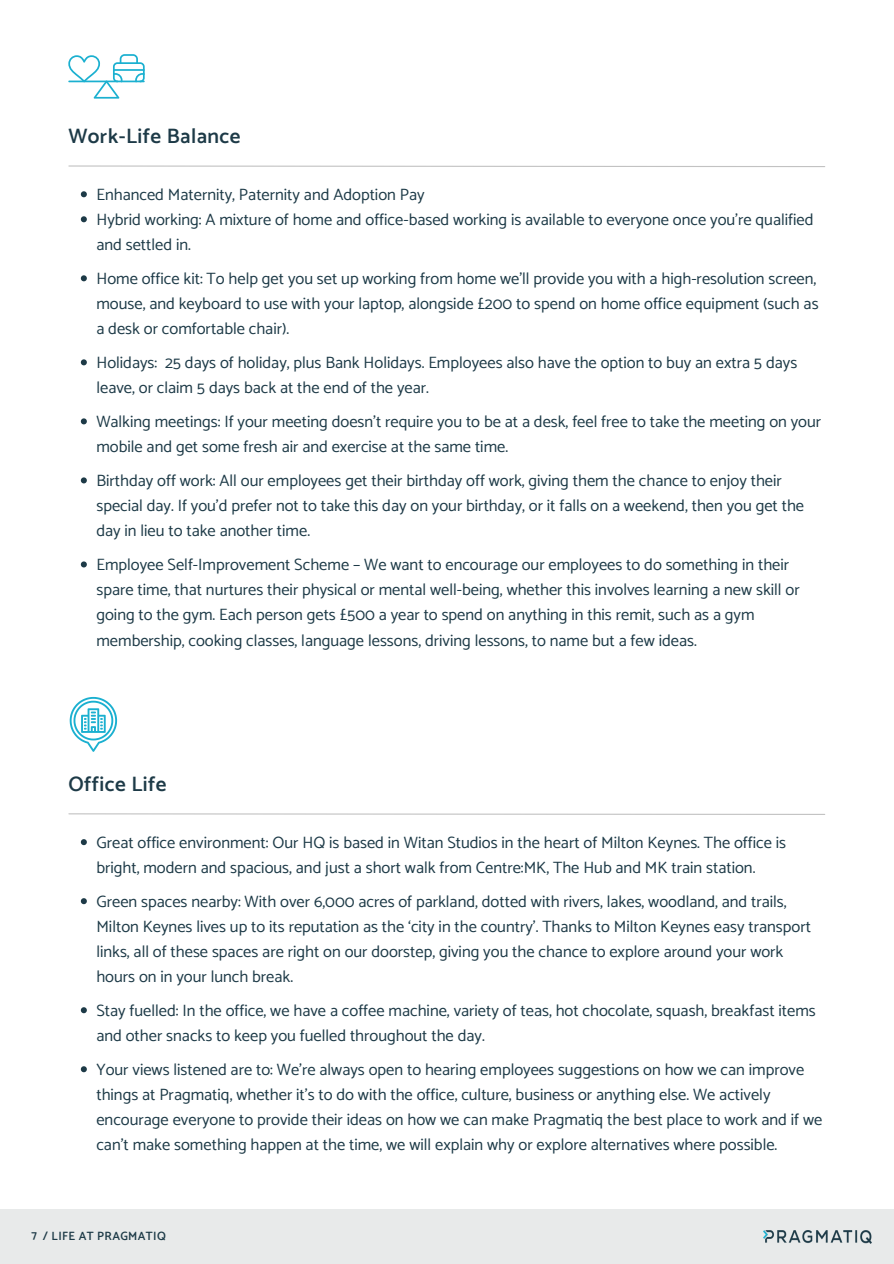
<style>
.page{position:relative;width:894px;height:1264px;background:#fff}
.page>*{position:absolute;margin:0;border:0;box-sizing:border-box;transform-origin:0 0}
.t1{font:600 21px "Catamaran";letter-spacing:.02em;color:#1d3a47}
.t2{font:16.5px/25px "Catamaran";color:#1d3a47}
.t3{font:600 12px "Catamaran";letter-spacing:.03em;color:#1d3a47}
</style>
<div class="page">
<svg style="left:68px;top:165px;width:757px;height:2px"></svg>
<svg style="left:68px;top:54px;width:77px;height:45px"></svg>
<svg style="left:68px;top:813px;width:757px;height:2px;background:#dcdcdc"></svg>
<svg style="left:70px;top:697px;width:47px;height:54px"></svg>
<svg style="left:81px;top:191px;width:6px;height:6px"></svg>
<svg style="left:81px;top:216px;width:6px;height:6px"></svg>
<svg style="left:81px;top:275px;width:6px;height:6px"></svg>
<svg style="left:81px;top:359px;width:6px;height:6px"></svg>
<svg style="left:81px;top:418px;width:6px;height:6px"></svg>
<svg style="left:81px;top:477px;width:6px;height:6px"></svg>
<svg style="left:81px;top:561px;width:6px;height:6px"></svg>
<svg style="left:81px;top:839px;width:6px;height:6px"></svg>
<svg style="left:81px;top:898px;width:6px;height:6px"></svg>
<svg style="left:81px;top:1007px;width:6px;height:6px"></svg>
<svg style="left:81px;top:1066px;width:6px;height:6px"></svg>
<div style="left:0;top:1209px;width:893px;height:54px;background:#e8eaea"></div>
<img style="left:763px;top:1230px;width:108px;height:13px">
<p class="t1" style="left:68px;top:123px;width:174px">Work-Life Balance</p>
<p class="t2" style="left:96px;top:182px;width:329px">Enhanced Maternity, Paternity and Adoption Pay</p>
<h1 class="t2" style="left:96px;top:207px;width:718px">Hybrid working: A mixture of home and office-based working is available to everyone once you’re qualified and settled in.</h1>
<p class="t2" style="left:96px;top:266px;width:723px">Home office kit: To help get you set up working from home we’ll provide you with a high-resolution screen, mouse, and keyboard to use with your laptop, alongside £200 to spend on home office equipment (such as a desk or comfortable chair).</p>
<p class="t2" style="left:96px;top:350px;width:702px">Holidays: 25 days of holiday, plus Bank Holidays. Employees also have the option to buy an extra 5 days leave, or claim 5 days back at the end of the year.</p>
<p class="t2" style="left:96px;top:409px;width:726px">Walking meetings: If your meeting doesn’t require you to be at a desk, feel free to take the meeting on your mobile and get some fresh air and exercise at the same time.</p>
<p class="t2" style="left:96px;top:468px;width:709px">Birthday off work: All our employees get their birthday off work, giving them the chance to enjoy their special day. If you’d prefer not to take this day on your birthday, or it falls on a weekend, then you get the day in lieu to take another time.</p>
<p class="t2" style="left:96px;top:552px;width:704px">Employee Self-Improvement Scheme – We want to encourage our employees to do something in their spare time, that nurtures their physical or mental well-being, whether this involves learning a new skill or going to the gym. Each person gets £500 a year to spend on anything in this remit, such as a gym membership, cooking classes, language lessons, driving lessons, to name but a few ideas.</p>
<p class="t1" style="left:68px;top:771px;width:100px">Office Life</p>
<p class="t2" style="left:96px;top:830px;width:691px">Great office environment: Our HQ is based in Witan Studios in the heart of Milton Keynes. The office is bright, modern and spacious, and just a short walk from Centre:MK, The Hub and MK train station.</p>
<p class="t2" style="left:96px;top:889px;width:715px">Green spaces nearby: With over 6,000 acres of parkland, dotted with rivers, lakes, woodland, and trails, Milton Keynes lives up to its reputation as the ‘city in the country’. Thanks to Milton Keynes easy transport links, all of these spaces are right on our doorstep, giving you the chance to explore around your work hours on in your lunch break.</p>
<h1 class="t2" style="left:96px;top:998px;width:720px">Stay fuelled: In the office, we have a coffee machine, variety of teas, hot chocolate, squash, breakfast items and other snacks to keep you fuelled throughout the day.</h1>
<p class="t2" style="left:96px;top:1057px;width:727px">Your views listened are to: We’re always open to hearing employees suggestions on how we can improve things at Pragmatiq, whether it’s to do with the office, culture, business or anything else. We actively encourage everyone to provide their ideas on how we can make Pragmatiq the best place to work and if we can’t make something happen at the time, we will explain why or explore alternatives where possible.</p>
<p class="t3" style="left:31px;top:1227px;width:7px">7</p>
<p class="t3" style="left:43px;top:1228px;width:124px">/ LIFE AT PRAGMATIQ</p>
</div>
